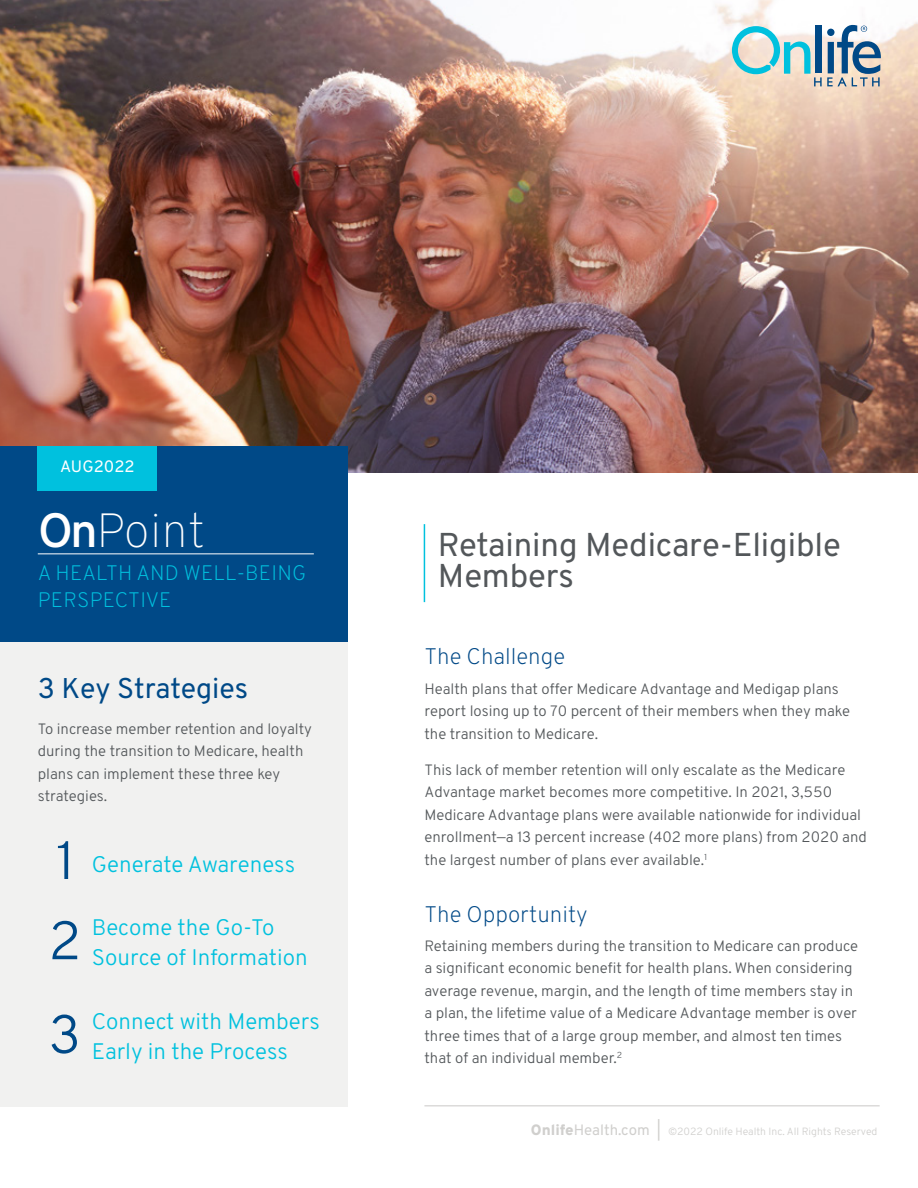
<style>
.page{position:relative;width:918px;height:1188px;background:#fff}
.page>*{position:absolute;margin:0;border:0;box-sizing:border-box;transform-origin:0 0}
.t1{font:300 54px "Overpass";color:#004987}
.t2{font:100 48px "Overpass";color:#fff}
.t3{font:33px/31.5px "Overpass";letter-spacing:-.005em;color:#53575a}
.t4{font:28.5px "Overpass";color:#004987}
.t5{font:300 22.5px/30px "Overpass";color:#00c1de}
.t6{font:200 22.5px "Overpass";color:#004987}
.t7{font:200 21px/27px "Overpass";letter-spacing:.01em;color:#00c1de}
.t8{font:16.5px "Overpass";color:#fff}
.t9{font:300 15px/22.5px "Overpass";color:#53575a}
.t10{font:300 10.5px "Overpass";color:#d0cfcd}
.s1{font-weight:600}
.s2{font-weight:800;font-size:15px}
.s3{font-weight:400;font-size:15px}
</style>
<div class="page">
<img style="left:0;top:0;width:918px;height:472px">
<hr style="left:424px;top:524px;width:1px;height:78px;background:#00c1de">
<hr style="left:424px;top:1105px;width:456px;height:1px;background:#d0cfcd">
<div style="left:0;top:594px;width:348px;height:512px;background:#f1f1f0"></div>
<div style="left:0;top:446px;width:348px;height:195px;background:#004987"></div>
<hr style="left:38px;top:553px;width:276px;height:1px;background:#fff">
<div style="left:38px;top:446px;width:119px;height:45px;background:#00c1de"></div>
<svg style="left:732px;top:25px;width:149px;height:61px;background:#a9c5ca"></svg>
<p class="t8" style="left:60px;top:455px;width:76px">AUG2022</p>
<h2 class="t2" style="left:38px;top:496px;width:169px"><span class="s1">On</span>Point</h2>
<h3 class="t7" style="left:38px;top:560px;width:270px">A HEALTH AND WELL-BEING<br>PERSPECTIVE</h3>
<h3 class="t4" style="left:38px;top:667px;width:212px">3 Key Strategies</h3>
<p class="t9" style="left:38px;top:717px;width:276px">To increase member retention and loyalty during the transition to Medicare, health plans can implement these three key strategies.</p>
<h1 class="t1" style="left:56px;top:822px;width:20px">1</h1>
<h3 class="t5" style="left:92px;top:849px;width:205px">Generate Awareness</h3>
<h1 class="t1" style="left:48px;top:902px;width:34px">2</h1>
<h3 class="t5" style="left:92px;top:913px;width:217px">Become the Go-To<br>Source of Information</h3>
<h1 class="t1" style="left:49px;top:996px;width:34px">3</h1>
<h3 class="t5" style="left:92px;top:1006px;width:230px">Connect with Members<br>Early in the Process</h3>
<h3 class="t3" style="left:438px;top:529px;width:404px">Retaining Medicare-Eligible<br>Members</h3>
<h3 class="t6" style="left:424px;top:640px;width:142px">The Challenge</h3>
<p class="t9" style="left:424px;top:677px;width:427px">Health plans that offer Medicare Advantage and Medigap plans report losing up to 70 percent of their members when they make the transition to Medicare.</p>
<p class="t9" style="left:424px;top:758px;width:444px">This lack of member retention will only escalate as the Medicare Advantage market becomes more competitive. In 2021, 3,550<br>Medicare Advantage plans were available nationwide for individual enrollment—a 13 percent increase (402 more plans) from 2020 and the largest number of plans ever available.<sup>1</sup></p>
<h3 class="t6" style="left:424px;top:898px;width:165px">The Opportunity</h3>
<p class="t9" style="left:424px;top:934px;width:435px">Retaining members during the transition to Medicare can produce a significant economic benefit for health plans. When considering average revenue, margin, and the length of time members stay in a plan, the lifetime value of a Medicare Advantage member is over three times that of a large group member, and almost ten times that of an individual member.<sup>2</sup></p>
<p class="t10" style="left:531px;top:1124px;width:348px"><span class="s2">Onlife</span><span class="s3">Health.com |</span> ©2022 Onlife Health Inc. All Rights Reserved</p>
</div>
